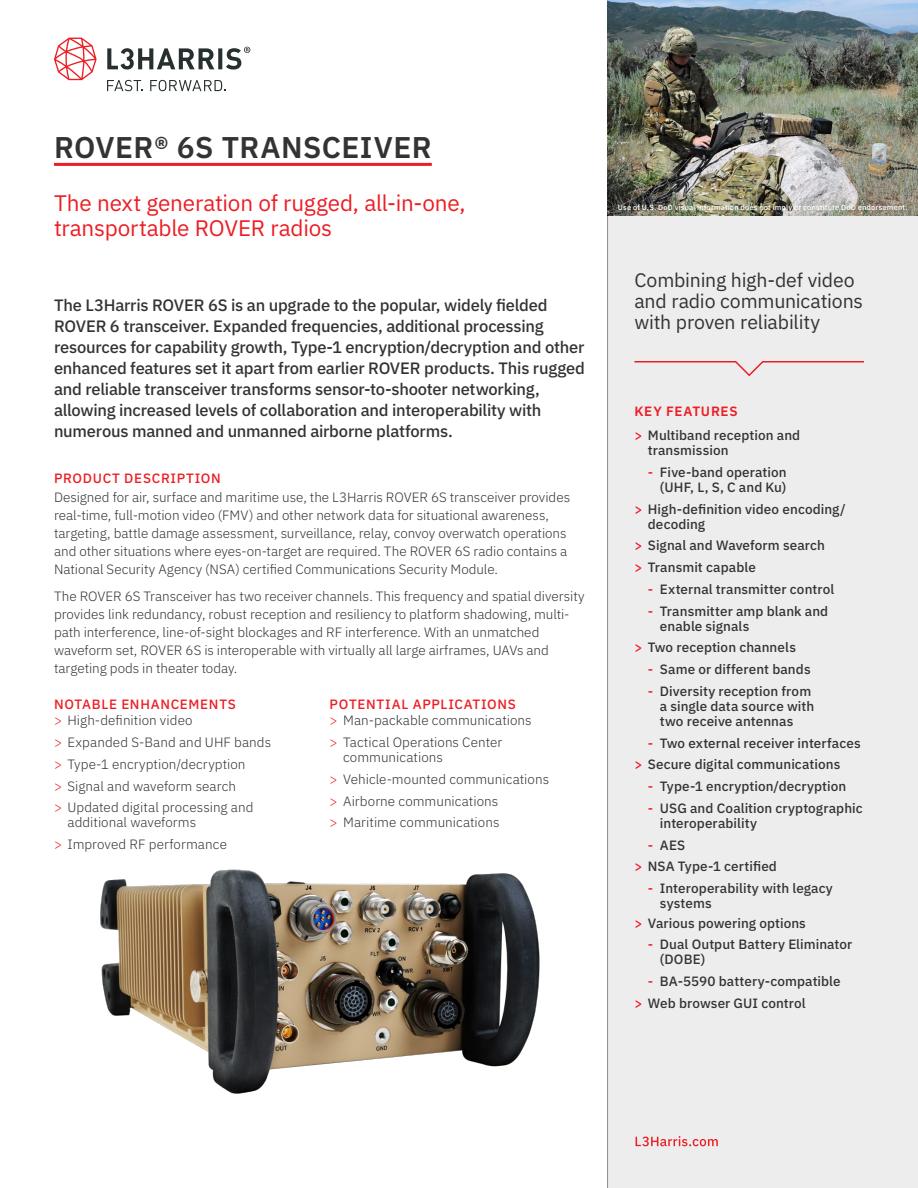
<style>
.page{position:relative;width:918px;height:1188px;background:#fff}
.page>*{position:absolute;margin:0;border:0;box-sizing:border-box;transform-origin:0 0}
.t1{font:600 30px "IBM Plex Sans";letter-spacing:.015em;color:#333334}
.t2{font:22.5px/25.5px "IBM Plex Sans";letter-spacing:-.01em;color:#ed1d24}
.t3{font:19.5px/21px "IBM Plex Sans";letter-spacing:-.01em;color:#333334}
.t4{font:500 16.5px/21px "IBM Plex Sans";letter-spacing:-.015em;color:#333334}
.t5{font:300 13.5px/18px "IBM Plex Sans";color:#333334}
.t6{font:500 13.5px/15px "IBM Plex Sans";letter-spacing:.005em;color:#333334}
.t7{font:500 13.5px "IBM Plex Sans";letter-spacing:.055em;color:#ed1d24}
.t8{font:500 7.5px "IBM Plex Sans";letter-spacing:.02em;color:#fff}
.s1{font-weight:500;color:#ed1d24}
.s2{color:#ed1d24}
.s3{font-weight:600;color:#ed1d24}
</style>
<div class="page">
<div style="left:608px;top:0;width:310px;height:1188px;background:#ededee"></div>
<hr style="left:607px;top:0;width:1px;height:1188px;background:#8a8c8e">
<svg style="left:636px;top:1136px;width:82px;height:10px"></svg>
<svg style="left:634px;top:361px;width:231px;height:16px"></svg>
<hr style="left:54px;top:163px;width:378px;height:3px;background:#ed1d24">
<img style="left:100px;top:869px;width:440px;height:225px">
<img style="left:608px;top:0;width:310px;height:216px">
<svg style="left:107px;top:80px;width:36px;height:11px"></svg>
<svg style="left:150px;top:80px;width:76px;height:11px"></svg>
<svg style="left:54px;top:38px;width:43px;height:42px"></svg>
<svg style="left:107px;top:47px;width:143px;height:23px"></svg>
<h1 class="t1" style="left:54px;top:124px;width:379px">ROVER® 6S TRANSCEIVER</h1>
<h2 class="t2" style="left:54px;top:188px;width:413px">The next generation of rugged, all-in-one, transportable ROVER radios</h2>
<p class="t4" style="left:54px;top:294px;width:532px">The L3Harris ROVER 6S is an upgrade to the popular, widely fielded ROVER 6 transceiver. Expanded frequencies, additional processing resources for capability growth, Type-1 encryption/decryption and other enhanced features set it apart from earlier ROVER products. This rugged and reliable transceiver transforms sensor-to-shooter networking, allowing increased levels of collaboration and interoperability with numerous manned and unmanned airborne platforms.</p>
<p class="t7" style="left:54px;top:468px;width:168px">PRODUCT DESCRIPTION</p>
<p class="t5" style="left:54px;top:487px;width:518px">Designed for air, surface and maritime use, the L3Harris ROVER 6S transceiver provides real-time, full-motion video (FMV) and other network data for situational awareness, targeting, battle damage assessment, surveillance, relay, convoy overwatch operations and other situations where eyes-on-target are required. The ROVER 6S radio contains a National Security Agency (NSA) certified Communications Security Module.</p>
<p class="t5" style="left:54px;top:586px;width:532px">The ROVER 6S Transceiver has two receiver channels. This frequency and spatial diversity provides link redundancy, robust reception and resiliency to platform shadowing, multi&shy;path interference, line-of-sight blockages and RF interference. With an unmatched waveform set, ROVER 6S is interoperable with virtually all large airframes, UAVs and targeting pods in theater today.</p>
<p class="t5" style="left:54px;top:695px;width:184px;line-height:16px"><span class="s1">NOTABLE ENHANCEMENTS </span><span class="s2">&gt;</span> High-definition video</p>
<p class="t5" style="left:54px;top:730px;width:219px;line-height:21.8px"><span class="s2">&gt;</span> Expanded S-Band and UHF bands <span class="s2">&gt;</span> Type-1 encryption/decryption<br><span class="s2">&gt;</span> Signal and waveform search<br><span class="s2">&gt;</span> Updated digital processing and</p>
<p class="t5" style="left:54px;top:811px;width:175px;line-height:21.8px;text-indent:14px">additional waveforms<br><span class="s2">&gt;</span> Improved RF performance</p>
<p class="t5" style="left:330px;top:695px;width:204px;line-height:16px"><span class="s1">POTENTIAL APPLICATIONS<br></span><span class="s2">&gt;</span> Man-packable communications</p>
<p class="t5" style="left:343px;top:734px;width:161px;line-height:15px;text-indent:-14px"><span class="s2">&gt;</span> Tactical Operations Center communications</p>
<p class="t5" style="left:330px;top:767px;width:221px;line-height:21.8px"><span class="s2">&gt;</span> Vehicle-mounted communications <span class="s2">&gt;</span> Airborne communications<br><span class="s2">&gt;</span> Maritime communications</p>
<p class="t8" style="left:618px;top:201px;width:291px">Use of U.S. DoD visual information does not imply or constitute DoD endorsement.</p>
<h3 class="t3" style="left:634px;top:268px;width:230px">Combining high-def video and radio communications with proven reliability</h3>
<p class="t6" style="left:634px;top:398px;width:167px;line-height:24px"><span class="s3">KEY FEATURES<br></span><span class="s2">&gt;</span> Multiband reception and</p>
<p class="t6" style="left:648px;top:442px;width:82px">transmission</p>
<p class="t6" style="left:648px;top:464px;width:140px;text-align:right"><span class="s2">-</span> Five-band operation (UHF, L, S, C and Ku)</p>
<p class="t6" style="left:648px;top:500px;width:199px;text-indent:-14px"><span class="s2">&gt;</span> High-definition video encoding/ decoding</p>
<p class="t6" style="left:634px;top:534px;width:192px;line-height:21.8px"><span class="s2">&gt;</span> Signal and Waveform search <span class="s2">&gt;</span> Transmit capable</p>
<p class="t6" style="left:648px;top:581px;width:188px"><span class="s2">-</span> External transmitter control</p>
<p class="t6" style="left:660px;top:602px;width:170px;text-indent:-12px"><span class="s2">-</span> Transmitter amp blank and enable signals</p>
<p class="t6" style="left:634px;top:639px;width:163px"><span class="s2">&gt;</span> Two reception channels</p>
<p class="t6" style="left:648px;top:661px;width:164px"><span class="s2">-</span> Same or different bands</p>
<p class="t6" style="left:660px;top:683px;width:156px;text-indent:-12px"><span class="s2">-</span> Diversity reception from a single data source with two receive antennas</p>
<p class="t6" style="left:634px;top:731px;width:228px;line-height:21.8px;text-indent:14px"><span class="s2">-</span> Two external receiver interfaces <span class="s2">&gt;</span> Secure digital communications</p>
<p class="t6" style="left:648px;top:778px;width:200px"><span class="s2">-</span> Type-1 encryption/decryption</p>
<p class="t6" style="left:660px;top:800px;width:204px;text-indent:-12px"><span class="s2">-</span> USG and Coalition cryptographic interoperability</p>
<p class="t6" style="left:634px;top:833px;width:144px;line-height:21.8px;text-indent:14px"><span class="s2">-</span> AES<br><span class="s2">&gt;</span> NSA Type-1 certified</p>
<p class="t6" style="left:660px;top:880px;width:174px;text-indent:-12px"><span class="s2">-</span> Interoperability with legacy systems</p>
<p class="t6" style="left:634px;top:914px;width:173px"><span class="s2">&gt;</span> Various powering options</p>
<p class="t6" style="left:660px;top:936px;width:194px;text-indent:-12px"><span class="s2">-</span> Dual Output Battery Eliminator (DOBE)</p>
<p class="t6" style="left:634px;top:969px;width:208px;line-height:21.8px;text-indent:14px"><span class="s2">-</span> BA-5590 battery-compatible <span class="s2">&gt;</span> Web browser GUI control</p>
</div>
